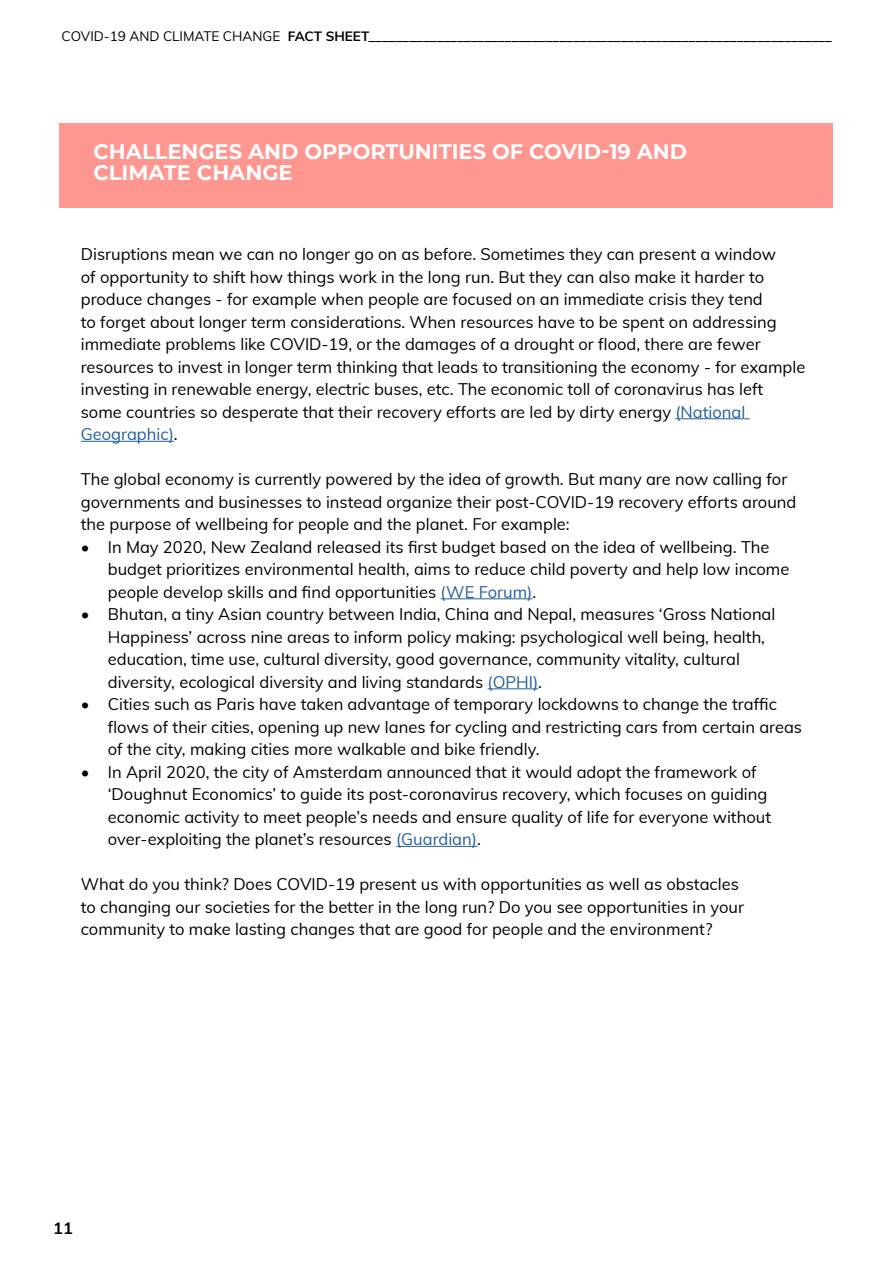
<style>
.page{position:relative;width:893px;height:1263px;background:#fff}
.page>*{position:absolute;margin:0;border:0;box-sizing:border-box;transform-origin:0 0}
.t1{font:700 21px/21px "Montserrat";color:#fff}
.t2{font:16.5px/22.5px "Muli";color:#000}
.t3{font:700 16.5px "Muli";color:#000}
.t4{font:700 13.5px "Muli";color:#000}
.s1{font-weight:400}
.s2{color:#215e9e}
</style>
<div class="page">
<div style="left:60px;top:123px;width:773px;height:84px;background:#ff968f"></div>
<hr style="left:675px;top:418px;width:75px;height:1px;background:#215e9e">
<hr style="left:81px;top:441px;width:93px;height:1px;background:#215e9e">
<hr style="left:441px;top:598px;width:91px;height:1px;background:#215e9e">
<hr style="left:488px;top:688px;width:50px;height:1px;background:#215e9e">
<hr style="left:396px;top:846px;width:81px;height:1px;background:#215e9e">
<p class="t4" style="left:62px;top:26px;width:772px"><span class="s1">COVID-19 AND CLIMATE CHANGE</span> FACT SHEET____________________________________________________________________</p>
<p class="t1" style="left:94px;top:140px;width:595px">CHALLENGES AND OPPORTUNITIES OF COVID-19 AND<br>CLIMATE CHANGE</p>
<p class="t2" style="left:81px;top:242px;width:726px">Disruptions mean we can no longer go on as before. Sometimes they can present a window<br>of opportunity to shift how things work in the long run. But they can also make it harder to produce changes - for example when people are focused on an immediate crisis they tend<br>to forget about longer term considerations. When resources have to be spent on addressing immediate problems like COVID-19, or the damages of a drought or flood, there are fewer resources to invest in longer term thinking that leads to transitioning the economy - for example investing in renewable energy, electric buses, etc. The economic toll of coronavirus has left some countries so desperate that their recovery efforts are led by dirty energy <span class="s2">(National Geographic)</span>.</p>
<p class="t2" style="left:81px;top:467px;width:717px">The global economy is currently powered by the idea of growth. But many are now calling for governments and businesses to instead organize their post-COVID-19 recovery efforts around the purpose of wellbeing for people and the planet. For example:</p>
<p class="t2" style="left:108px;top:535px;width:683px;text-indent:-27px">• In May 2020, New Zealand released its first budget based on the idea of wellbeing. The budget prioritizes environmental health, aims to reduce child poverty and help low income people develop skills and find opportunities <span class="s2">(WE Forum)</span>.</p>
<p class="t2" style="left:108px;top:602px;width:669px;text-indent:-27px">• Bhutan, a tiny Asian country between India, China and Nepal, measures ‘Gross National Happiness’ across nine areas to inform policy making: psychological well being, health, education, time use, cultural diversity, good governance, community vitality, cultural diversity, ecological diversity and living standards <span class="s2">(OPHI)</span>.</p>
<p class="t2" style="left:108px;top:692px;width:696px;text-indent:-27px">• Cities such as Paris have taken advantage of temporary lockdowns to change the traffic flows of their cities, opening up new lanes for cycling and restricting cars from certain areas of the city, making cities more walkable and bike friendly.</p>
<p class="t2" style="left:108px;top:760px;width:665px;text-indent:-27px">• In April 2020, the city of Amsterdam announced that it would adopt the framework of ‘Doughnut Economics’ to guide its post-coronavirus recovery, which focuses on guiding economic activity to meet people’s needs and ensure quality of life for everyone without over-exploiting the planet’s resources <span class="s2">(Guardian)</span>.</p>
<p class="t2" style="left:81px;top:872px;width:665px">What do you think? Does COVID-19 present us with opportunities as well as obstacles to changing our societies for the better in the long run? Do you see opportunities in your community to make lasting changes that are good for people and the environment?</p>
<p class="t3" style="left:53px;top:1216px;width:21px">11</p>
</div>
